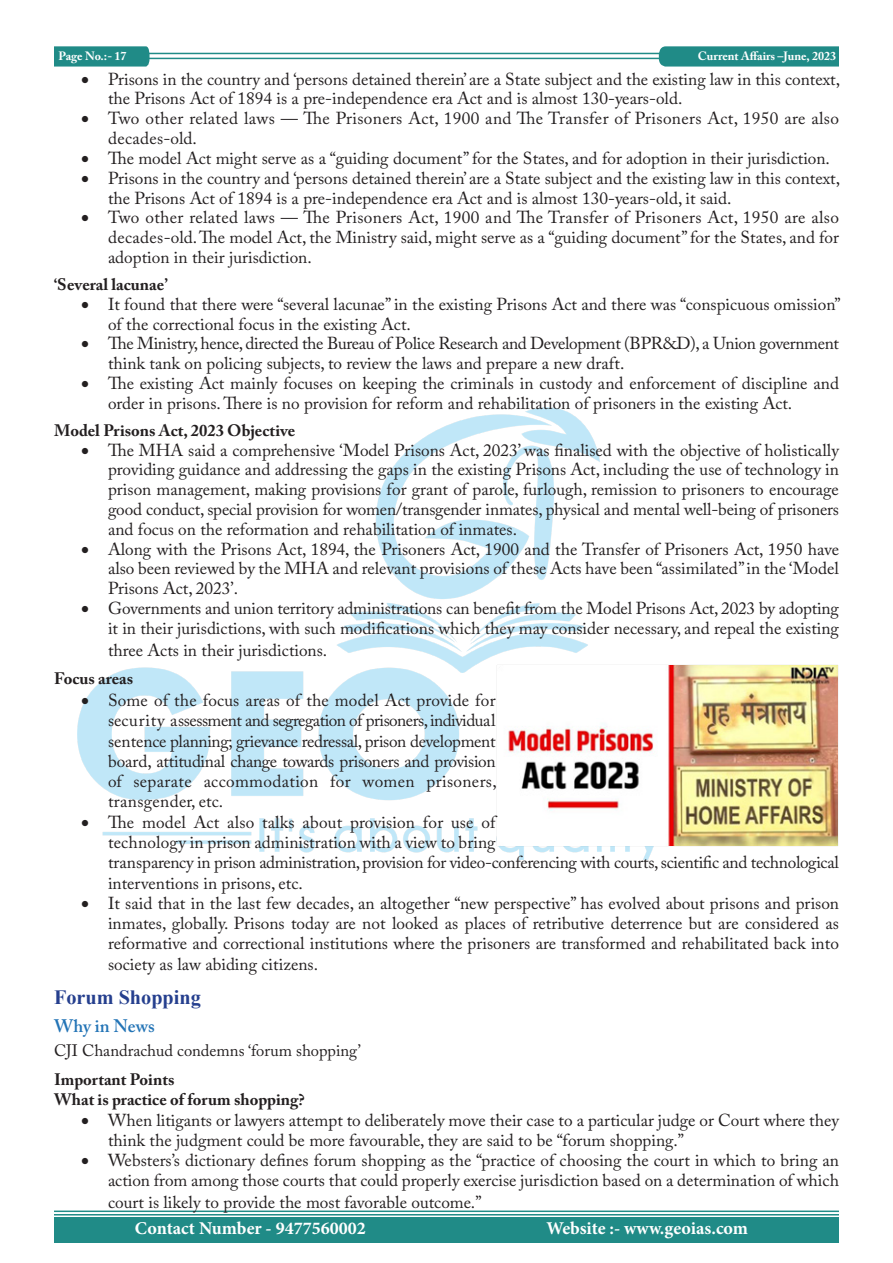
<style>
.page{position:relative;width:893px;height:1263px;background:#fff}
.page>*{position:absolute;margin:0;border:0;box-sizing:border-box;transform-origin:0 0}
.Main_Heading{font:700 20.25px "Times New Roman";color:#253f8e}
.t1{font:700 18px "Minion Pro";color:#fff}
.Sub_heading{font:600 18px "Adobe Caslon Pro";color:#2374b6}
.t2{font:17.25px/19.8px "Adobe Caslon Pro";color:#231f20}
.t3{font:17.25px/19.8px "Adobe Caslon Pro";letter-spacing:-.02em;color:#231f20}
.t4{font:17.25px/19.8px "Adobe Caslon Pro";letter-spacing:.02em;color:#231f20}
.Black{font:700 16.5px "Adobe Caslon Pro";color:#231f20}
.List_Paragraph{font:16.5px "Adobe Caslon Pro";color:#231f20}
.t5{font:700 12px "Adobe Caslon Pro";color:#fff}
</style>
<div class="page">
<hr style="left:148px;top:53px;width:691px;height:1px;background:#208b87">
<hr style="left:148px;top:58px;width:690px;height:1px;background:#208b87">
<svg style="left:54px;top:46px;width:96px;height:21px;background:#2a908c"></svg>
<svg style="left:659px;top:46px;width:180px;height:21px;background:#29908c"></svg>
<hr style="left:54px;top:1210px;width:785px;height:2px;background:#208b87">
<hr style="left:54px;top:1214px;width:785px;height:1px;background:#208b87">
<div style="left:54px;top:1217px;width:785px;height:26px;background:#208b87"></div>
<img style="left:78px;top:407px;width:576px;height:452px">
<img style="left:496px;top:664px;width:342px;height:182px">
<p class="t5" style="left:59px;top:49px;width:70px">Page No.:- 17</p>
<p class="t5" style="left:698px;top:49px;width:140px">Current Affairs –June, 2023</p>
<p class="t2" style="left:108px;top:69px;width:734px;text-indent:-27px">• Prisons in the country and ‘persons detained therein’ are a State subject and the existing law in this context, the Prisons Act of 1894 is a pre-independence era Act and is almost 130-years-old.</p>
<p class="t4" style="left:108px;top:108px;width:732px;text-indent:-27px">• Two other related laws — The Prisoners Act, 1900 and The Transfer of Prisoners Act, 1950 are also decades-old.</p>
<p class="t2" style="left:81px;top:148px;width:750px">• The model Act might serve as a “guiding document” for the States, and for adoption in their jurisdiction.</p>
<p class="t2" style="left:108px;top:168px;width:734px;text-indent:-27px">• Prisons in the country and ‘persons detained therein’ are a State subject and the existing law in this context, the Prisons Act of 1894 is a pre-independence era Act and is almost 130-years-old, it said.</p>
<p class="t2" style="left:108px;top:207px;width:732px;text-align:justify;text-indent:-27px">• Two other related laws — The Prisoners Act, 1900 and The Transfer of Prisoners Act, 1950 are also decades-old. The model Act, the Ministry said, might serve as a “guiding document” for the States, and for adoption in their jurisdiction.</p>
<p class="Black" style="left:54px;top:275px;width:115px">‘Several lacunae’</p>
<p class="t2" style="left:108px;top:294px;width:734px;text-indent:-27px">• It found that there were “several lacunae” in the existing Prisons Act and there was “conspicuous omission” of the correctional focus in the existing Act.</p>
<p class="t3" style="left:108px;top:333px;width:733px;text-indent:-27px">• The Ministry, hence, directed the Bureau of Police Research and Development (BPR&amp;D), a Union government think tank on policing subjects, to review the laws and prepare a new draft.</p>
<p class="t2" style="left:108px;top:373px;width:732px;text-indent:-27px">• The existing Act mainly focuses on keeping the criminals in custody and enforcement of discipline and order in prisons. There is no provision for reform and rehabilitation of prisoners in the existing Act.</p>
<p class="Black" style="left:54px;top:420px;width:243px">Model Prisons Act, 2023 Objective</p>
<p class="t2" style="left:108px;top:440px;width:732px;text-align:justify;text-indent:-27px">• The MHA said a comprehensive ‘Model Prisons Act, 2023’ was finalised with the objective of holistically providing guidance and addressing the gaps in the existing Prisons Act, including the use of technology in prison management, making provisions for grant of parole, furlough, remission to prisoners to encourage good conduct, special provision for women/transgender inmates, physical and mental well-being of prisoners and focus on the reformation and rehabilitation of inmates.</p>
<p class="t2" style="left:108px;top:539px;width:733px;text-align:justify;text-indent:-27px">• Along with the Prisons Act, 1894, the Prisoners Act, 1900 and the Transfer of Prisoners Act, 1950 have also been reviewed by the MHA and relevant provisions of these Acts have been “assimilated” in the ‘Model Prisons Act, 2023’.</p>
<p class="t2" style="left:81px;top:598px;width:759px;text-align:right">• Governments and union territory administrations can benefit from the Model Prisons Act, 2023 by adopting it in their jurisdictions, with such modifications which they may consider necessary, and repeal the existing</p>
<p class="t2" style="left:108px;top:640px;width:221px">three Acts in their jurisdictions.</p>
<p class="Black" style="left:54px;top:669px;width:81px">Focus areas</p>
<p class="t2" style="left:108px;top:690px;width:390px;line-height:20.2px;text-align:justify;text-indent:-27px">• Some of the focus areas of the model Act provide for security assessment and segregation of prisoners, individual sentence planning; grievance redressal, prison development board, attitudinal change towards prisoners and provision of separate accommodation for women prisoners, transgender, etc.</p>
<p class="t2" style="left:108px;top:812px;width:732px;line-height:20.2px;text-indent:-27px">• The model Act also talks about provision for use of<br>technology in prison administration with a view to bring<br>transparency in prison administration, provision for video-conferencing with courts, scientific and technological interventions in prisons, etc.</p>
<p class="t2" style="left:108px;top:893px;width:733px;line-height:20.2px;text-align:justify;text-indent:-27px">• It said that in the last few decades, an altogether “new perspective” has evolved about prisons and prison inmates, globally. Prisons today are not looked as places of retributive deterrence but are considered as reformative and correctional institutions where the prisoners are transformed and rehabilitated back into society as law abiding citizens.</p>
<p class="Main_Heading" style="left:54px;top:984px;width:148px">Forum Shopping</p>
<p class="Sub_heading" style="left:54px;top:1015px;width:102px">Why in News</p>
<p class="List_Paragraph" style="left:54px;top:1040px;width:308px">CJI Chandrachud condemns ‘forum shopping’</p>
<p class="Black" style="left:54px;top:1070px;width:122px">Important Points</p>
<p class="Black" style="left:54px;top:1090px;width:252px">What is practice of forum shopping?</p>
<p class="t2" style="left:108px;top:1109px;width:732px;line-height:20.2px;text-indent:-27px">• When litigants or lawyers attempt to deliberately move their case to a particular judge or Court where they think the judgment could be more favourable, they are said to be “forum shopping.”</p>
<p class="t2" style="left:108px;top:1149px;width:732px;line-height:21px;text-align:justify;text-indent:-27px">• Websters’s dictionary defines forum shopping as the “practice of choosing the court in which to bring an action from among those courts that could properly exercise jurisdiction based on a determination of which court is likely to provide the most favorable outcome.”</p>
<p class="t1" style="left:135px;top:1215px;width:232px">Contact Number - 9477560002</p>
<p class="t1" style="left:546px;top:1215px;width:203px">Website :- www.geoias.com</p>
</div>
